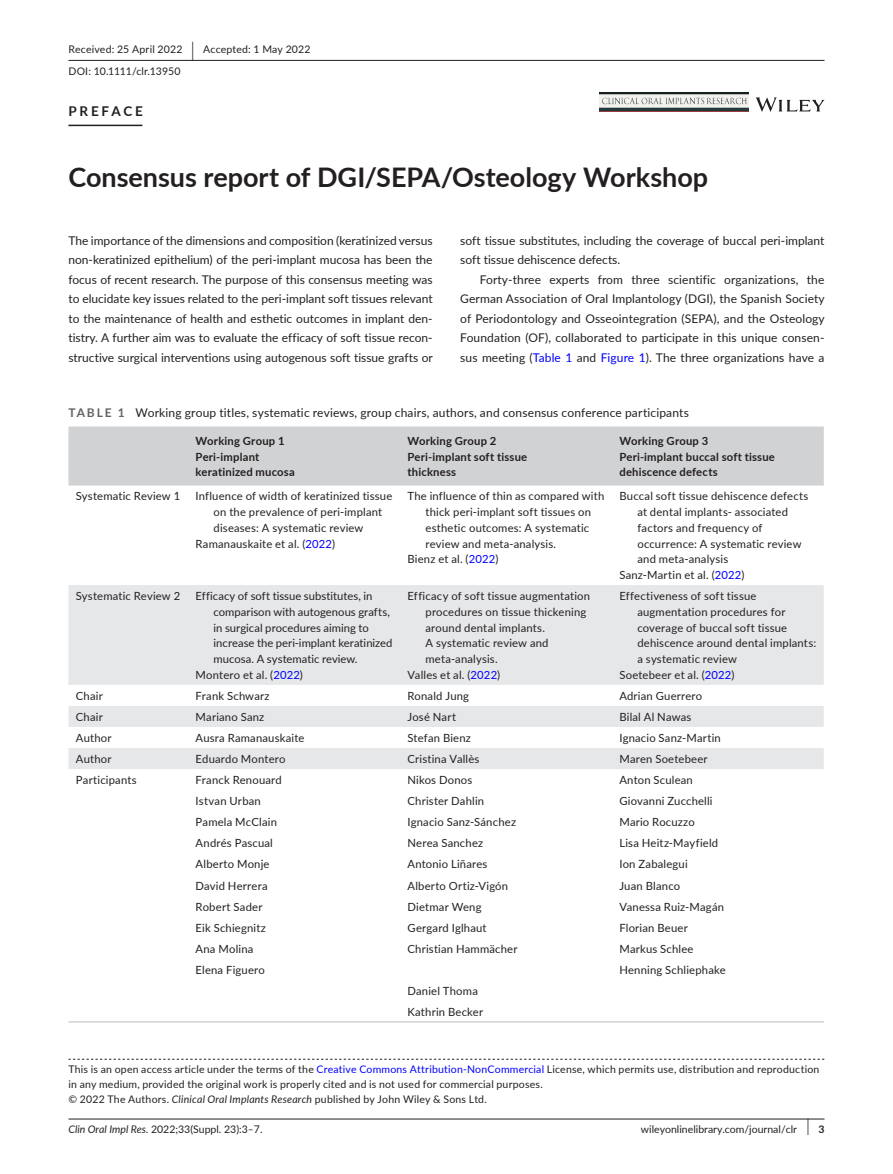
<style>
.page{position:relative;width:893px;height:1174px;background:#fff}
.page>*{position:absolute;margin:0;border:0;box-sizing:border-box;transform-origin:0 0}
.t1{font:700 27px "Lato";color:#231f20}
.t2{font:700 13.5px "Lato";letter-spacing:.205em;color:#231f20}
.t3{font:12px/19.5px "Lato";color:#231f20;text-align:justify}
.t4{font:11.25px/21px "Lato";letter-spacing:.015em;color:#231f20}
.t5{font:700 11.25px/15.8px "Lato";letter-spacing:.02em;color:#231f20}
.t6{font:10.5px/15px "Lato";letter-spacing:.02em;color:#231f20}
.t7{font:10.5px "Lato";color:#231f20}
.s1{font-size:19.65px}
.s2{color:#00f}
.s3{font-weight:700;color:#636366}
.s4{font-style:italic}
.s5{font-size:17.4px}
.s6{font-weight:700}
</style>
<div class="page">
<hr style="left:68px;top:1118px;width:756px;height:1px;background:#231f20">
<svg style="left:756px;top:97px;width:68px;height:15px"></svg>
<img style="left:599px;top:93px;width:149px;height:19px">
<hr style="left:68px;top:60px;width:756px;height:1px;background:#231f20">
<hr style="left:68px;top:125px;width:74px;height:1px;background:#231f20">
<svg style="left:68px;top:1058px;width:756px;height:1px"></svg>
<div style="left:68px;top:426px;width:756px;height:59px;background:#d1d2d4"></div>
<svg style="left:68px;top:585px;width:756px;height:184px;fill:#e6e7e9"></svg>
<hr style="left:68px;top:1021px;width:120px;height:1px;background:#d1d2d4">
<hr style="left:188px;top:1021px;width:212px;height:1px;background:#d1d2d4">
<hr style="left:400px;top:1021px;width:212px;height:1px;background:#d1d2d4">
<hr style="left:612px;top:1021px;width:212px;height:1px;background:#d1d2d4">
<p class="t6" style="left:68px;top:38px;width:244px;line-height:21.8px">Received: 25 April 2022 <span class="s1">|</span> Accepted: 1 May 2022<br>DOI: 10.1111/clr.13950</p>
<p class="t2" style="left:68px;top:101px;width:76px">PREFACE</p>
<h1 class="t1" style="left:68px;top:157px;width:641px">Consensus report of DGI/SEPA/Osteology Workshop</h1>
<p class="t3" style="left:68px;top:230px;width:366px">The importance of the dimensions and composition (keratinized versus non-keratinized epithelium) of the peri-implant mucosa has been the focus of recent research. The purpose of this consensus meeting was to elucidate key issues related to the peri-implant soft tissues relevant to the maintenance of health and esthetic outcomes in implant den&shy;tistry. A further aim was to evaluate the efficacy of soft tissue recon&shy;structive surgical interventions using autogenous soft tissue grafts or</p>
<p class="t3" style="left:460px;top:230px;width:366px">soft tissue substitutes, including the coverage of buccal peri-implant soft tissue dehiscence defects.</p>
<p class="t3" style="left:460px;top:269px;width:366px;text-indent:20px">Forty-three experts from three scientific organizations, the German Association of Oral Implantology (DGI), the Spanish Society of Periodontology and Osseointegration (SEPA), and the Osteology Foundation (OF), collaborated to participate in this unique consen&shy;sus meeting (<span class="s2">Table 1</span> and <span class="s2">Figure 1</span>). The three organizations have a</p>
<p class="t3" style="left:68px;top:402px;width:622px"><span class="s3">TABLE 1</span> Working group titles, systematic reviews, group chairs, authors, and consensus conference participants</p>
<p class="t5" style="left:196px;top:432px;width:101px">Working Group 1<br>Peri-implant keratinized mucosa</p>
<p class="t5" style="left:407px;top:432px;width:121px">Working Group 2<br>Peri-implant soft tissue thickness</p>
<p class="t5" style="left:619px;top:432px;width:157px">Working Group 3<br>Peri-implant buccal soft tissue dehiscence defects</p>
<p class="t4" style="left:76px;top:485px;width:106px">Systematic Review 1</p>
<p class="t4" style="left:196px;top:485px;width:198px">Influence of width of keratinized tissue</p>
<p class="t4" style="left:214px;top:501px;width:170px">on the prevalence of peri-implant</p>
<p class="t4" style="left:214px;top:516px;width:151px">diseases: A systematic review</p>
<p class="t4" style="left:196px;top:532px;width:141px">Ramanauskaite et al. (<span class="s2">2022</span>)</p>
<p class="t4" style="left:407px;top:485px;width:198px">The influence of thin as compared with</p>
<p class="t4" style="left:425px;top:501px;width:167px">thick peri-implant soft tissues on</p>
<p class="t4" style="left:425px;top:516px;width:165px">esthetic outcomes: A systematic</p>
<p class="t4" style="left:425px;top:532px;width:132px">review and meta-analysis.</p>
<p class="t4" style="left:407px;top:548px;width:92px">Bienz et al. (<span class="s2">2022</span>)</p>
<p class="t4" style="left:619px;top:485px;width:191px">Buccal soft tissue dehiscence defects</p>
<p class="t4" style="left:637px;top:501px;width:152px">at dental implants- associated</p>
<p class="t4" style="left:637px;top:516px;width:127px">factors and frequency of</p>
<p class="t4" style="left:637px;top:532px;width:166px">occurrence: A systematic review</p>
<p class="t4" style="left:637px;top:548px;width:92px">and meta-analysis</p>
<p class="t4" style="left:619px;top:564px;width:127px">Sanz-Martin et al. (<span class="s2">2022</span>)</p>
<p class="t4" style="left:76px;top:585px;width:106px">Systematic Review 2</p>
<p class="t4" style="left:196px;top:585px;width:178px">Efficacy of soft tissue substitutes, in</p>
<p class="t4" style="left:214px;top:601px;width:178px">comparison with autogenous grafts,</p>
<p class="t4" style="left:214px;top:616px;width:157px">in surgical procedures aiming to</p>
<p class="t4" style="left:214px;top:632px;width:180px">increase the peri-implant keratinized</p>
<p class="t4" style="left:214px;top:648px;width:145px">mucosa. A systematic review.</p>
<p class="t4" style="left:196px;top:664px;width:109px">Montero et al. (<span class="s2">2022</span>)</p>
<p class="t4" style="left:407px;top:585px;width:184px">Efficacy of soft tissue augmentation</p>
<p class="t4" style="left:425px;top:601px;width:162px">procedures on tissue thickening</p>
<p class="t4" style="left:425px;top:616px;width:121px">around dental implants.</p>
<p class="t4" style="left:425px;top:632px;width:125px">A systematic review and</p>
<p class="t4" style="left:425px;top:648px;width:74px">meta-analysis.</p>
<p class="t4" style="left:407px;top:664px;width:94px">Valles et al. (<span class="s2">2022</span>)</p>
<p class="t4" style="left:619px;top:585px;width:139px">Effectiveness of soft tissue</p>
<p class="t4" style="left:637px;top:601px;width:150px">augmentation procedures for</p>
<p class="t4" style="left:637px;top:616px;width:151px">coverage of buccal soft tissue</p>
<p class="t4" style="left:637px;top:632px;width:180px">dehiscence around dental implants:</p>
<p class="t4" style="left:637px;top:648px;width:101px">a systematic review</p>
<p class="t4" style="left:619px;top:664px;width:117px">Soetebeer et al. (<span class="s2">2022</span>)</p>
<p class="t4" style="left:76px;top:685px;width:28px">Chair</p>
<p class="t4" style="left:196px;top:685px;width:76px">Frank Schwarz</p>
<p class="t4" style="left:407px;top:685px;width:63px">Ronald Jung</p>
<p class="t4" style="left:619px;top:685px;width:84px">Adrian Guerrero</p>
<p class="t4" style="left:76px;top:706px;width:28px">Chair</p>
<p class="t4" style="left:196px;top:706px;width:70px">Mariano Sanz</p>
<p class="t4" style="left:407px;top:706px;width:50px">José Nart</p>
<p class="t4" style="left:619px;top:706px;width:73px">Bilal Al Nawas</p>
<p class="t4" style="left:76px;top:727px;width:37px">Author</p>
<p class="t4" style="left:196px;top:727px;width:110px">Ausra Ramanauskaite</p>
<p class="t4" style="left:407px;top:727px;width:65px">Stefan Bienz</p>
<p class="t4" style="left:619px;top:727px;width:103px">Ignacio Sanz-Martin</p>
<p class="t4" style="left:76px;top:748px;width:37px">Author</p>
<p class="t4" style="left:196px;top:748px;width:91px">Eduardo Montero</p>
<p class="t4" style="left:407px;top:748px;width:73px">Cristina Vallès</p>
<p class="t4" style="left:619px;top:748px;width:90px">Maren Soetebeer</p>
<p class="t4" style="left:76px;top:769px;width:62px">Participants</p>
<p class="t4" style="left:196px;top:769px;width:88px">Franck Renouard</p>
<p class="t4" style="left:407px;top:769px;width:66px">Nikos Donos</p>
<p class="t4" style="left:619px;top:769px;width:75px">Anton Sculean</p>
<p class="t4" style="left:196px;top:790px;width:67px">Istvan Urban</p>
<p class="t4" style="left:407px;top:790px;width:78px">Christer Dahlin</p>
<p class="t4" style="left:619px;top:790px;width:95px">Giovanni Zucchelli</p>
<p class="t4" style="left:196px;top:811px;width:83px">Pamela McClain</p>
<p class="t4" style="left:407px;top:811px;width:110px">Ignacio Sanz-Sánchez</p>
<p class="t4" style="left:619px;top:811px;width:77px">Mario Rocuzzo</p>
<p class="t4" style="left:196px;top:832px;width:79px">Andrés Pascual</p>
<p class="t4" style="left:407px;top:832px;width:77px">Nerea Sanchez</p>
<p class="t4" style="left:619px;top:832px;width:100px">Lisa Heitz-Mayfield</p>
<p class="t4" style="left:196px;top:853px;width:75px">Alberto Monje</p>
<p class="t4" style="left:407px;top:853px;width:81px">Antonio Liñares</p>
<p class="t4" style="left:619px;top:853px;width:70px">Ion Zabalegui</p>
<p class="t4" style="left:196px;top:874px;width:74px">David Herrera</p>
<p class="t4" style="left:407px;top:874px;width:102px">Alberto Ortiz-Vigón</p>
<p class="t4" style="left:619px;top:874px;width:62px">Juan Blanco</p>
<p class="t4" style="left:196px;top:895px;width:68px">Robert Sader</p>
<p class="t4" style="left:407px;top:895px;width:76px">Dietmar Weng</p>
<p class="t4" style="left:619px;top:895px;width:106px">Vanessa Ruiz-Magán</p>
<p class="t4" style="left:196px;top:916px;width:72px">Eik Schiegnitz</p>
<p class="t4" style="left:407px;top:916px;width:81px">Gergard Iglhaut</p>
<p class="t4" style="left:619px;top:916px;width:70px">Florian Beuer</p>
<p class="t4" style="left:196px;top:937px;width:59px">Ana Molina</p>
<p class="t4" style="left:407px;top:937px;width:112px">Christian Hammächer</p>
<p class="t4" style="left:619px;top:937px;width:76px">Markus Schlee</p>
<p class="t4" style="left:196px;top:958px;width:71px">Elena Figuero</p>
<p class="t4" style="left:619px;top:958px;width:108px">Henning Schliephake</p>
<p class="t4" style="left:407px;top:979px;width:77px">Daniel Thoma<br>Kathrin Becker</p>
<p class="t6" style="left:68px;top:1061px;width:752px">This is an open access article under the terms of the <span class="s2">Creative Commons Attribution-NonCommercial</span> License, which permits use, distribution and reproduction in any medium, provided the original work is properly cited and is not used for commercial purposes.<br>© 2022 The Authors. <span class="s4">Clinical Oral Implants Research</span> published by John Wiley &amp; Sons Ltd.</p>
<p class="t7" style="left:68px;top:1121px;width:196px"><span class="s4">Clin Oral Impl Res.</span> 2022;33(Suppl. 23):3–7.</p>
<p class="t7" style="left:641px;top:1121px;width:185px">wileyonlinelibrary.com/journal/clr <span class="s5">|</span> <span class="s6">3</span></p>
</div>
